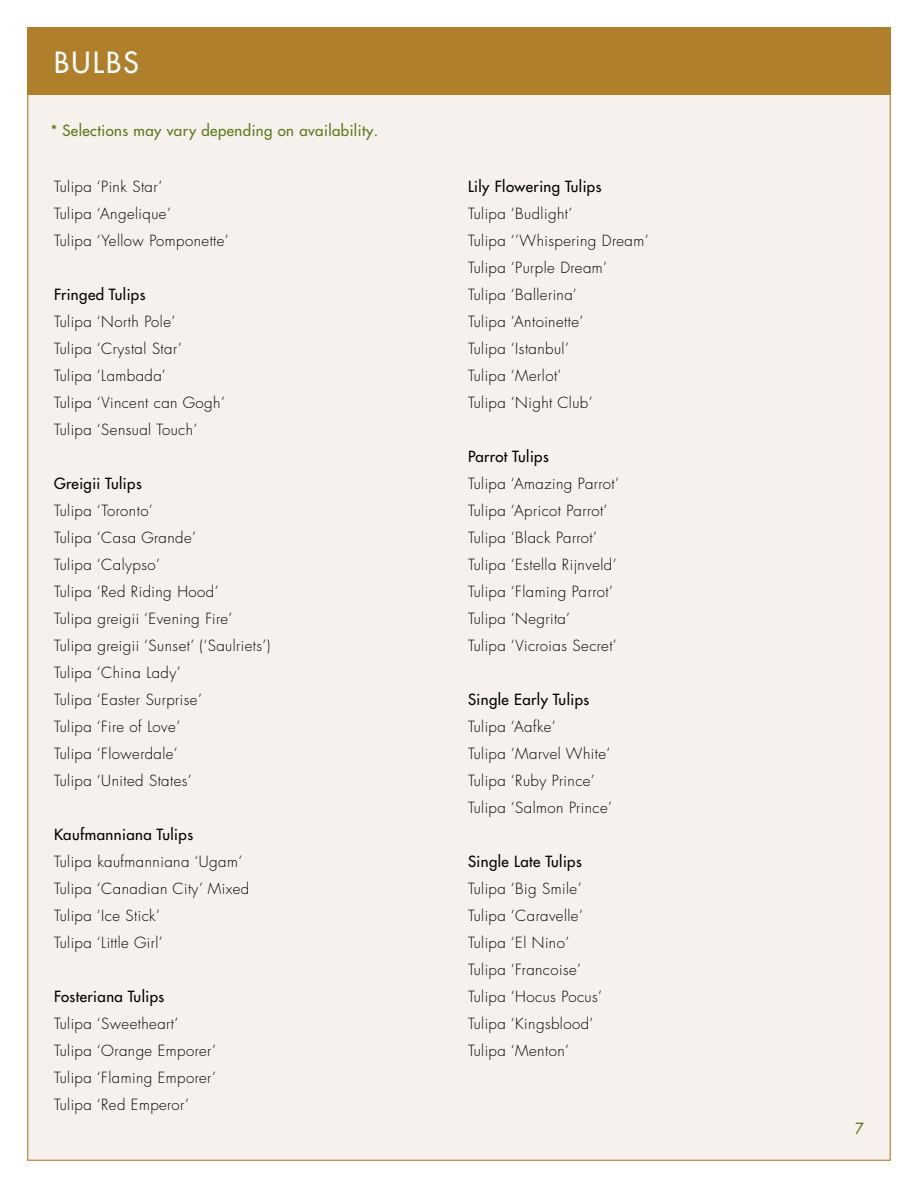
<style>
.page{position:relative;width:918px;height:1188px;background:#fff}
.page>*{position:absolute;margin:0;border:0;box-sizing:border-box;transform-origin:0 0}
.t1{font:500 28.5px "Futura LT Pro";letter-spacing:.08em;color:#fff}
.t2{font:300 15px/27px "Futura LT Pro";letter-spacing:.03em;color:#000}
.t3{font:500 15px "Futura LT Pro";letter-spacing:.03em;color:#000}
.t4{font:500 15px "Futura LT Pro";letter-spacing:.03em;color:#5c7a1c}
</style>
<div class="page">
<div style="left:27px;top:27px;width:864px;height:1134px;background:#f6f1ec;border:1px solid #b07f2c"></div>
<div style="left:27px;top:27px;width:864px;height:67px;background:#b07f2c"></div>
<h1 class="t1" style="left:54px;top:41px;width:86px">BULBS</h1>
<p class="t4" style="left:51px;top:119px;width:329px">* Selections may vary depending on availability.</p>
<p class="t2" style="left:54px;top:173px;width:176px">Tulipa ‘Pink Star’<br>Tulipa ‘Angelique’<br>Tulipa ‘Yellow Pomponette’</p>
<p class="t3" style="left:54px;top:283px;width:93px">Fringed Tulips</p>
<p class="t2" style="left:54px;top:308px;width:172px">Tulipa ‘North Pole’<br>Tulipa ‘Crystal Star’<br>Tulipa ‘Lambada’<br>Tulipa ‘Vincent can Gogh’<br>Tulipa ‘Sensual Touch’</p>
<p class="t3" style="left:54px;top:472px;width:89px">Greigii Tulips</p>
<p class="t2" style="left:54px;top:497px;width:218px">Tulipa ‘Toronto’<br>Tulipa ‘Casa Grande’<br>Tulipa ‘Calypso’<br>Tulipa ‘Red Riding Hood’<br>Tulipa greigii ‘Evening Fire’<br>Tulipa greigii ‘Sunset’ (‘Saulriets’)<br>Tulipa ‘China Lady’<br>Tulipa ‘Easter Surprise’<br>Tulipa ‘Fire of Love’<br>Tulipa ‘Flowerdale’<br>Tulipa ‘United States’</p>
<p class="t3" style="left:54px;top:823px;width:141px">Kaufmanniana Tulips</p>
<p class="t2" style="left:54px;top:848px;width:197px">Tulipa kaufmanniana ‘Ugam’<br>Tulipa ‘Canadian City’ Mixed<br>Tulipa ‘Ice Stick’<br>Tulipa ‘Little Girl’</p>
<p class="t3" style="left:54px;top:985px;width:112px">Fosteriana Tulips</p>
<p class="t2" style="left:54px;top:1010px;width:164px">Tulipa ‘Sweetheart’<br>Tulipa ‘Orange Emporer’<br>Tulipa ‘Flaming Emporer’<br>Tulipa ‘Red Emperor’</p>
<p class="t3" style="left:468px;top:175px;width:135px">Lily Flowering Tulips</p>
<p class="t2" style="left:468px;top:200px;width:182px">Tulipa ‘Budlight’<br>Tulipa ‘’Whispering Dream’<br>Tulipa ‘Purple Dream’<br>Tulipa ‘Ballerina’<br>Tulipa ‘Antoinette’<br>Tulipa ‘Istanbul’<br>Tulipa ‘Merlot’<br>Tulipa ‘Night Club’</p>
<p class="t3" style="left:468px;top:445px;width:82px">Parrot Tulips</p>
<p class="t2" style="left:468px;top:470px;width:152px">Tulipa ‘Amazing Parrot’<br>Tulipa ‘Apricot Parrot’<br>Tulipa ‘Black Parrot’<br>Tulipa ‘Estella Rijnveld’<br>Tulipa ‘Flaming Parrot’<br>Tulipa ‘Negrita’<br>Tulipa ‘Vicroias Secret’</p>
<p class="t3" style="left:468px;top:688px;width:123px">Single Early Tulips</p>
<p class="t2" style="left:468px;top:713px;width:146px">Tulipa ‘Aafke’<br>Tulipa ‘Marvel White’<br>Tulipa ‘Ruby Prince’<br>Tulipa ‘Salmon Prince’</p>
<p class="t3" style="left:468px;top:850px;width:115px">Single Late Tulips</p>
<p class="t2" style="left:468px;top:875px;width:136px">Tulipa ‘Big Smile’<br>Tulipa ‘Caravelle’<br>Tulipa ‘El Nino’<br>Tulipa ‘Francoise’<br>Tulipa ‘Hocus Pocus’<br>Tulipa ‘Kingsblood’<br>Tulipa ‘Menton’</p>
<p class="t4" style="left:855px;top:1118px;width:10px">7</p>
</div>
